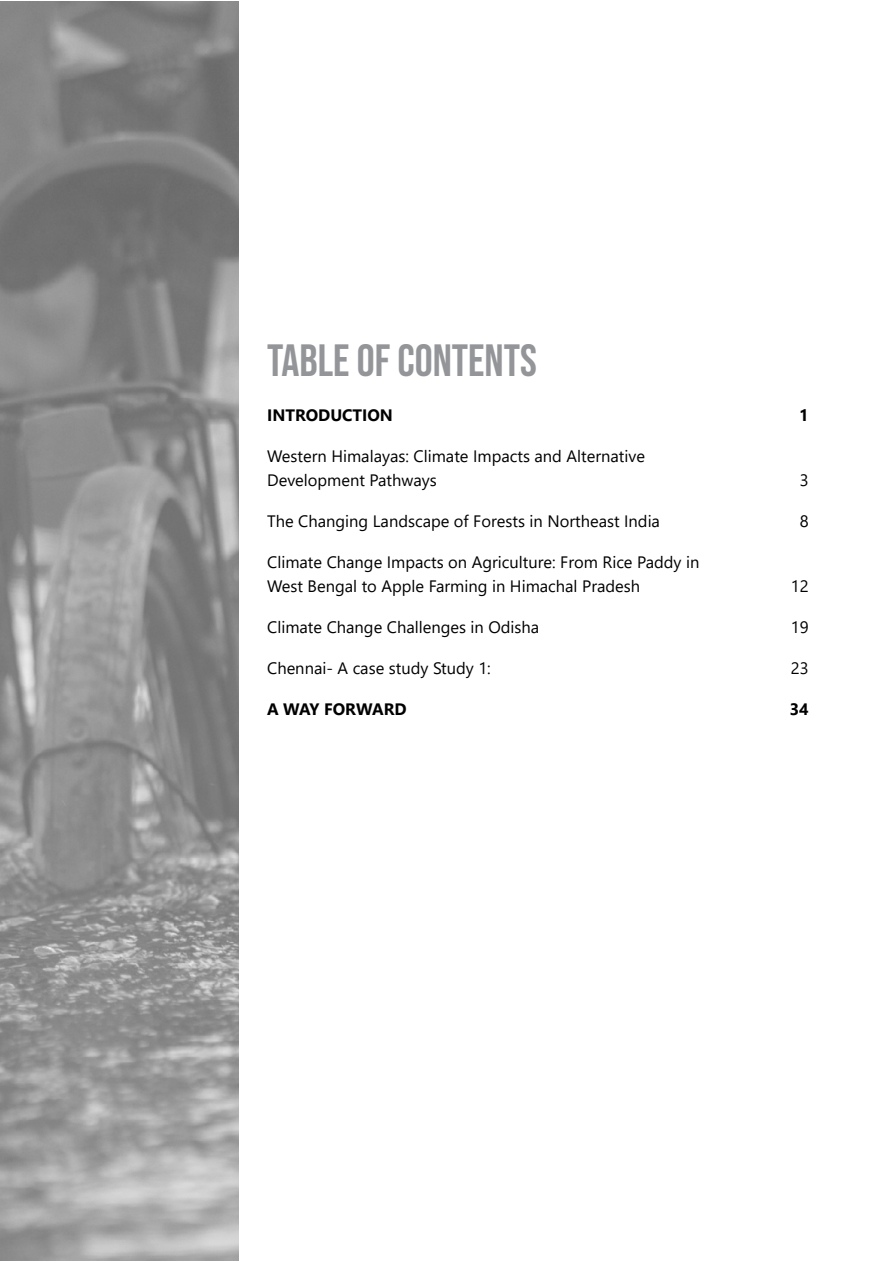
<style>
.page{position:relative;width:893px;height:1263px;background:#fff}
.page>*{position:absolute;margin:0;border:0;box-sizing:border-box;transform-origin:0 0}
.t1{font:45px "Bebas Neue";color:#939598}
.t2{font:16.5px/24px "Segoe UI";color:#000}
.t3{font:700 16.5px "Segoe UI";color:#000}
</style>
<div class="page">
<img style="left:0;top:1px;width:238px;height:1259px">
<h1 class="t1" style="left:267px;top:335px;width:271px">TABLE OF CONTENTS</h1>
<p class="t3" style="left:267px;top:399px;width:127px">INTRODUCTION</p>
<p class="t3" style="left:799px;top:399px;width:11px">1</p>
<p class="t2" style="left:267px;top:443px;width:379px">Western Himalayas: Climate Impacts and Alternative<br>Development Pathways</p>
<p class="t2" style="left:800px;top:467px;width:10px">3</p>
<p class="t2" style="left:267px;top:508px;width:394px">The Changing Landscape of Forests in Northeast India</p>
<p class="t2" style="left:800px;top:508px;width:10px">8</p>
<p class="t2" style="left:267px;top:549px;width:434px">Climate Change Impacts on Agriculture: From Rice Paddy in<br>West Bengal to Apple Farming in Himachal Pradesh</p>
<p class="t2" style="left:791px;top:573px;width:19px">12</p>
<p class="t2" style="left:267px;top:614px;width:274px">Climate Change Challenges in Odisha</p>
<p class="t2" style="left:791px;top:614px;width:19px">19</p>
<p class="t2" style="left:267px;top:655px;width:225px">Chennai- A case study Study 1:</p>
<p class="t2" style="left:791px;top:655px;width:19px">23</p>
<p class="t3" style="left:267px;top:693px;width:141px">A WAY FORWARD</p>
<p class="t3" style="left:790px;top:693px;width:20px">34</p>
</div>
